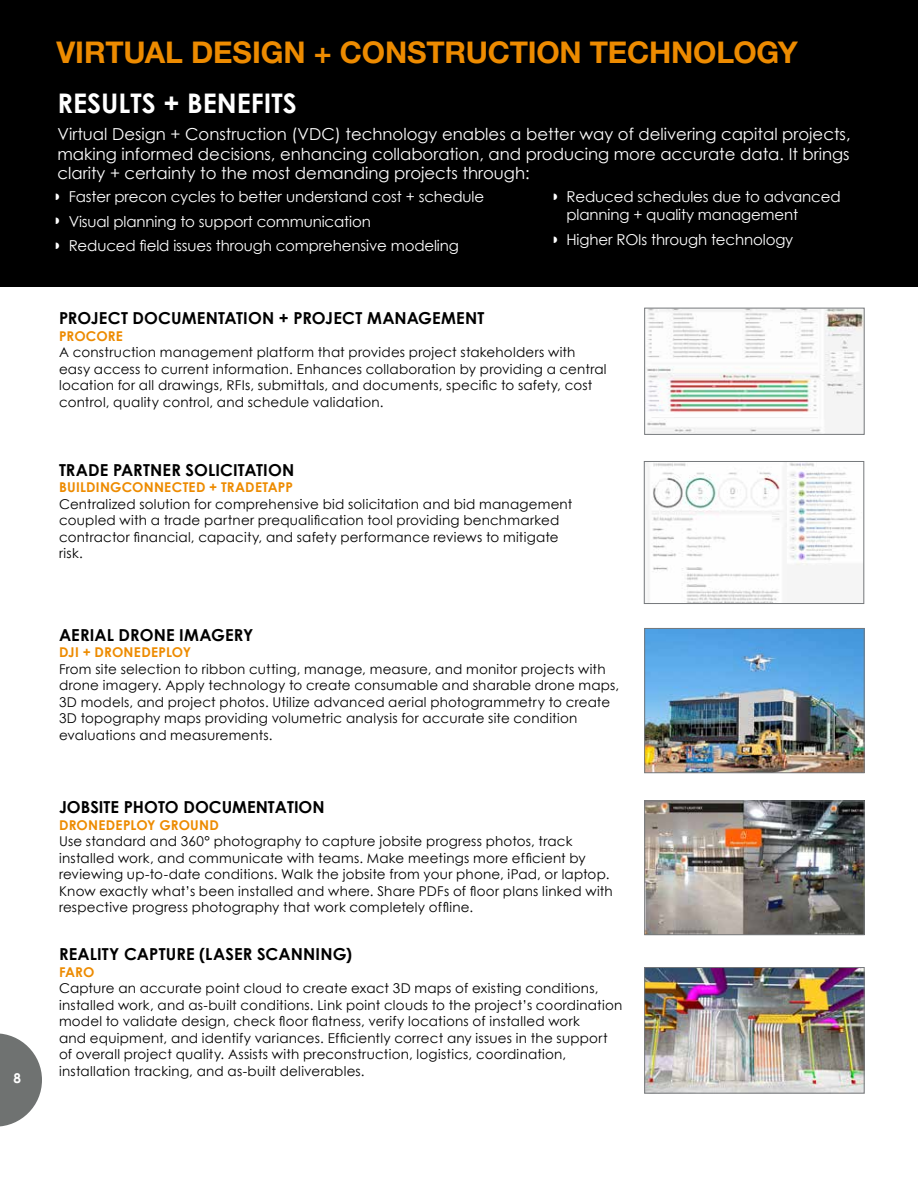
<style>
.page{position:relative;width:918px;height:1188px;background:#fff}
.page>*{position:absolute;margin:0;border:0;box-sizing:border-box;transform-origin:0 0}
.t1{font:700 30px "Helvetica Neue LT Std";letter-spacing:-.005em;color:#ed8b00}
.t2{font:700 27px "Century Gothic";color:#fff}
.t3{font:16.5px/19.8px "Century Gothic";color:#fff;text-align:justify}
.t4{font:700 16.5px "Century Gothic";letter-spacing:.005em;color:#000}
.t5{font:15px/24.8px "Century Gothic";letter-spacing:-.01em;color:#fff}
.t6{font:13.5px/16.5px "Century Gothic";letter-spacing:.015em;color:#000}
.t7{font:700 13.5px "Century Gothic";letter-spacing:.015em;color:#ed8b00}
.t8{font:700 13.5px "Century Gothic";color:#fff}
</style>
<div class="page">
<svg style="left:0;top:1033px;width:42px;height:94px"></svg>
<div style="left:0;top:0;width:918px;height:286px;background:#000"></div>
<img style="left:646px;top:630px;width:216px;height:141px">
<div style="left:644px;top:628px;width:220px;height:145px;border:1px solid #75787b"></div>
<img style="left:646px;top:803px;width:216px;height:130px">
<div style="left:644px;top:801px;width:220px;height:134px;border:1px solid #75787b"></div>
<img style="left:647px;top:310px;width:215px;height:123px">
<div style="left:644px;top:308px;width:220px;height:127px;border:1px solid #75787b"></div>
<img style="left:646px;top:969px;width:216px;height:122px">
<div style="left:644px;top:967px;width:220px;height:126px;border:1px solid #75787b"></div>
<img style="left:646px;top:463px;width:210px;height:139px">
<div style="left:644px;top:461px;width:220px;height:143px;border:1px solid #75787b"></div>
<svg style="left:554px;top:193px;width:3px;height:7px"></svg>
<svg style="left:554px;top:236px;width:3px;height:7px"></svg>
<svg style="left:56px;top:193px;width:3px;height:7px"></svg>
<svg style="left:56px;top:218px;width:3px;height:6px"></svg>
<svg style="left:56px;top:243px;width:3px;height:6px"></svg>
<p class="t8" style="left:14px;top:1067px;width:9px">8</p>
<h1 class="t1" style="left:56px;top:34px;width:743px">VIRTUAL DESIGN + CONSTRUCTION TECHNOLOGY</h1>
<h2 class="t2" style="left:58px;top:83px;width:241px">RESULTS + BENEFITS</h2>
<p class="t3" style="left:58px;top:124px;width:795px">Virtual Design + Construction (VDC) technology enables a better way of delivering capital projects, making informed decisions, enhancing collaboration, and producing more accurate data. It brings clarity + certainty to the most demanding projects through:</p>
<p class="t5" style="left:567px;top:187px;width:276px;line-height:18px">Reduced schedules due to advanced planning + quality management</p>
<p class="t5" style="left:567px;top:227px;width:228px">Higher ROIs through technology</p>
<p class="t5" style="left:69px;top:184px;width:417px">Faster precon cycles to better understand cost + schedule<br>Visual planning to support communication<br>Reduced field issues through comprehensive modeling</p>
<p class="t4" style="left:59px;top:306px;width:427px">PROJECT DOCUMENTATION + PROJECT MANAGEMENT</p>
<p class="t7" style="left:59px;top:326px;width:65px">PROCORE</p>
<p class="t6" style="left:59px;top:344px;width:549px">A construction management platform that provides project stakeholders with easy access to current information. Enhances collaboration by providing a central location for all drawings, RFIs, submittals, and documents, specific to safety, cost control, quality control, and schedule validation.</p>
<p class="t4" style="left:59px;top:457px;width:237px">TRADE PARTNER SOLICITATION</p>
<p class="t7" style="left:59px;top:477px;width:235px">BUILDINGCONNECTED + TRADETAPP</p>
<p class="t6" style="left:59px;top:495px;width:515px">Centralized solution for comprehensive bid solicitation and bid management coupled with a trade partner prequalification tool providing benchmarked contractor financial, capacity, and safety performance reviews to mitigate risk.</p>
<p class="t4" style="left:59px;top:622px;width:196px">AERIAL DRONE IMAGERY</p>
<p class="t7" style="left:59px;top:642px;width:134px">DJI + DRONEDEPLOY</p>
<p class="t6" style="left:59px;top:660px;width:562px">From site selection to ribbon cutting, manage, measure, and monitor projects with drone imagery. Apply technology to create consumable and sharable drone maps, 3D models, and project photos. Utilize advanced aerial photogrammetry to create 3D topography maps providing volumetric analysis for accurate site condition evaluations and measurements.</p>
<p class="t4" style="left:59px;top:795px;width:267px">JOBSITE PHOTO DOCUMENTATION</p>
<p class="t7" style="left:59px;top:814px;width:161px">DRONEDEPLOY GROUND</p>
<p class="t6" style="left:59px;top:833px;width:555px">Use standard and 360° photography to capture jobsite progress photos, track installed work, and communicate with teams. Make meetings more efficient by reviewing up-to-date conditions. Walk the jobsite from your phone, iPad, or laptop.<br>Know exactly what’s been installed and where. Share PDFs of floor plans linked with respective progress photography that work completely offline.</p>
<p class="t4" style="left:59px;top:942px;width:295px">REALITY CAPTURE (LASER SCANNING)</p>
<p class="t7" style="left:59px;top:961px;width:37px">FARO</p>
<p class="t6" style="left:59px;top:980px;width:565px">Capture an accurate point cloud to create exact 3D maps of existing conditions, installed work, and as-built conditions. Link point clouds to the project’s coordination model to validate design, check floor flatness, verify locations of installed work<br>and equipment, and identify variances. Efficiently correct any issues in the support of overall project quality. Assists with preconstruction, logistics, coordination, installation tracking, and as-built deliverables.</p>
</div>
